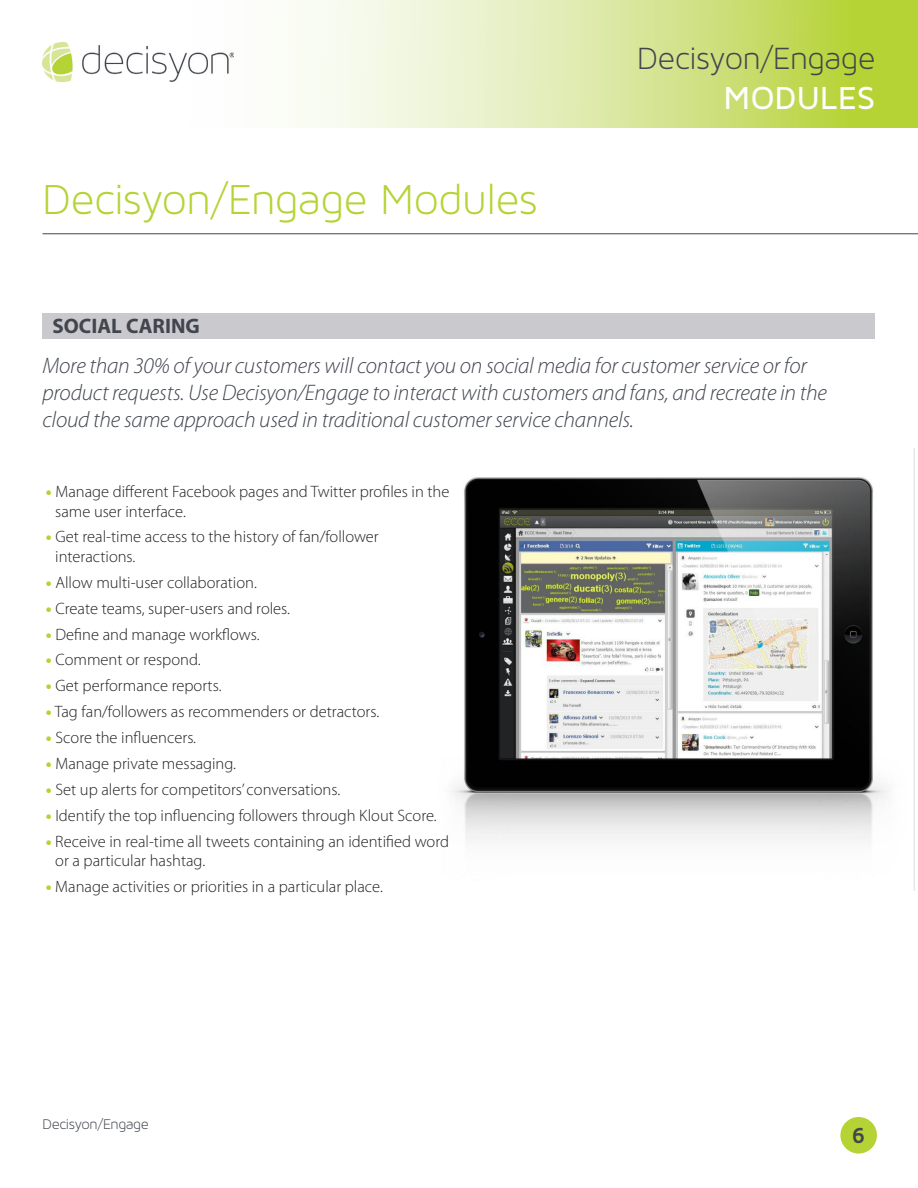
<style>
.page{position:relative;width:918px;height:1188px;background:#fff}
.page>*{position:absolute;margin:0;border:0;box-sizing:border-box;transform-origin:0 0}
.t1{font:45px "Maven Pro Light 300";letter-spacing:-.015em;color:#b5d334}
.t2{font:33px "Maven Pro Light 300";letter-spacing:-.015em;color:#41454e}
.t3{font:500 33px "Maven Pro";letter-spacing:-.005em;color:#fff}
.t4{font:italic 300 22.5px/27px "Myriad Pro";letter-spacing:-.01em;color:#41454e}
.t5{font:700 22.5px "Maven Pro";color:#41454e}
.t6{font:700 21px "Myriad Pro";color:#41454e}
.t7{font:300 16.5px/19.5px "Myriad Pro";color:#231f20}
.t8{font:15px "Maven Pro Light 300";letter-spacing:-.025em;color:#41454e}
.s1{font-weight:900;color:#b5d334}
</style>
<div class="page">
<div style="left:840px;top:1117px;width:37px;height:37px;background:#b5d334;border-radius:50%"></div>
<img style="left:451px;top:448px;width:464px;height:443px">
<svg style="left:42px;top:0;width:876px;height:128px"></svg>
<hr style="left:43px;top:234px;width:875px;height:1px;background:#41454e">
<div style="left:43px;top:313px;width:832px;height:26px;background:#c9c9ce"></div>
<img style="left:43px;top:43px;width:190px;height:38px">
<p class="t1" style="left:43px;top:174px;width:497px">Decisyon/Engage Modules</p>
<p class="t2" style="left:637px;top:40px;width:240px">Decisyon/Engage</p>
<p class="t3" style="left:724px;top:77px;width:153px">MODULES</p>
<p class="t6" style="left:53px;top:314px;width:149px">SOCIAL CARING</p>
<p class="t4" style="left:43px;top:353px;width:786px">More than 30% of your customers will contact you on social media for customer service or for product requests. Use Decisyon/Engage to interact with customers and fans, and recreate in the cloud the same approach used in traditional customer service channels.</p>
<p class="t7" style="left:55px;top:482px;width:396px;text-indent:-9px"><span class="s1">•</span> Manage different Facebook pages and Twitter profiles in the same user interface.</p>
<p class="t7" style="left:55px;top:528px;width:325px;text-indent:-9px"><span class="s1">•</span> Get real-time access to the history of fan/follower interactions.</p>
<p class="t7" style="left:46px;top:573px;width:213px"><span class="s1">•</span> Allow multi-user collaboration.</p>
<p class="t7" style="left:46px;top:599px;width:246px"><span class="s1">•</span> Create teams, super-users and roles.</p>
<p class="t7" style="left:46px;top:625px;width:215px"><span class="s1">•</span> Define and manage workflows.</p>
<p class="t7" style="left:46px;top:651px;width:156px"><span class="s1">•</span> Comment or respond.</p>
<p class="t7" style="left:46px;top:676px;width:177px"><span class="s1">•</span> Get performance reports.</p>
<p class="t7" style="left:46px;top:702px;width:335px"><span class="s1">•</span> Tag fan/followers as recommenders or detractors.</p>
<p class="t7" style="left:46px;top:728px;width:152px"><span class="s1">•</span> Score the influencers.</p>
<p class="t7" style="left:46px;top:754px;width:192px"><span class="s1">•</span> Manage private messaging.</p>
<p class="t7" style="left:46px;top:780px;width:296px"><span class="s1">•</span> Set up alerts for competitors’ conversations.</p>
<p class="t7" style="left:46px;top:806px;width:392px"><span class="s1">•</span> Identify the top influencing followers through Klout Score.</p>
<p class="t7" style="left:55px;top:832px;width:395px;text-indent:-9px"><span class="s1">•</span> Receive in real-time all tweets containing an identified word or a particular hashtag.</p>
<p class="t7" style="left:46px;top:877px;width:339px"><span class="s1">•</span> Manage activities or priorities in a particular place.</p>
<p class="t8" style="left:43px;top:1116px;width:108px">Decisyon/Engage</p>
<h3 class="t5" style="left:852px;top:1121px;width:15px">6</h3>
</div>
